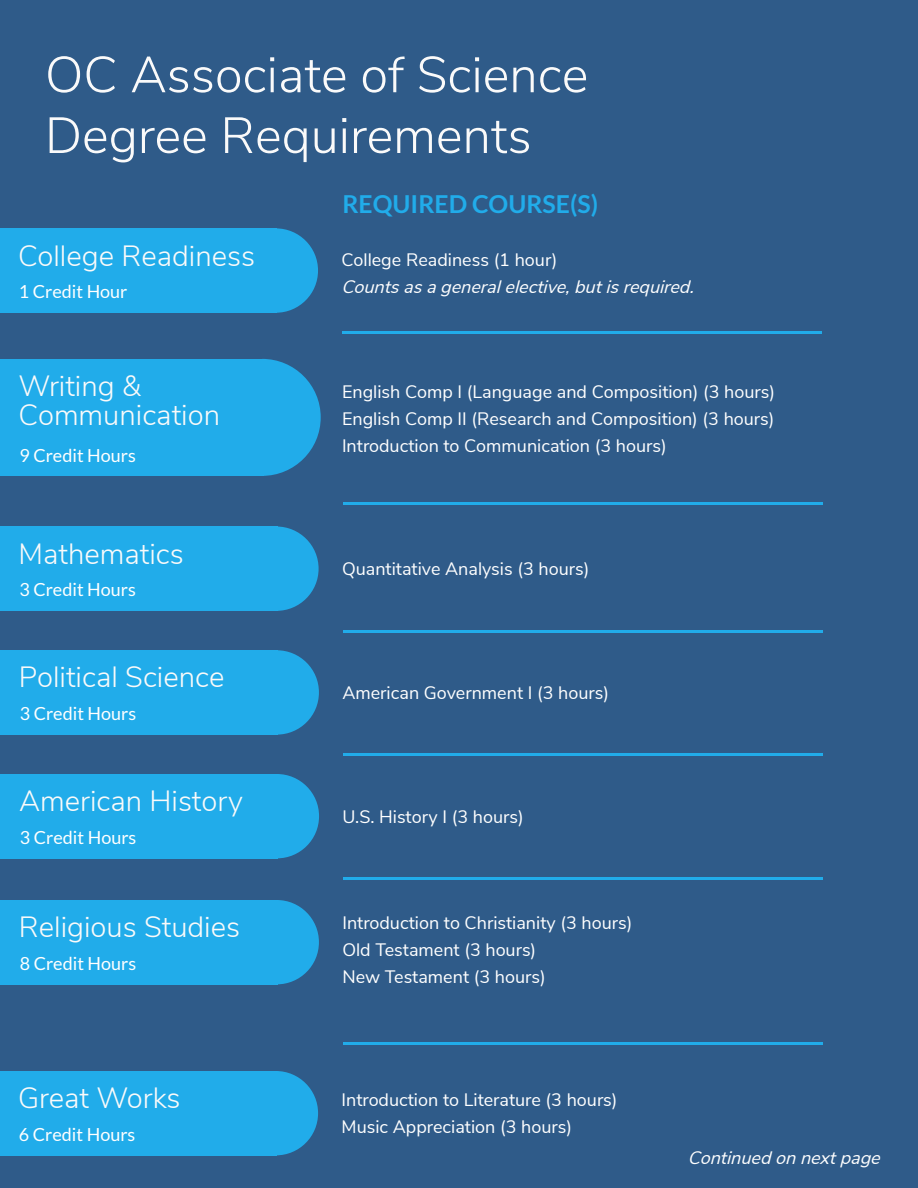
<style>
.page{position:relative;width:918px;height:1188px;background:#2f5b89}
.page>*{position:absolute;margin:0;border:0;box-sizing:border-box;transform-origin:0 0}
.t1{font:300 50.7px/60.8px "Nunito Sans";color:#fafafa}
.t2{font:300 29.25px/29.2px "Nunito Sans";color:#fafafa}
.t3{font:700 24.75px "Lato";color:#21acea}
.t4{font:18px/27px "Nunito Sans";color:#fff}
.t5{font:18px "Lato";color:#fff}
.t6{font:italic 18px "Nunito Sans";color:#fff}
</style>
<div class="page">
<div style="left:0;top:228px;width:274px;height:85px;background:#21acea"></div>
<hr style="left:273px;top:228px;width:4px;height:85px;background:#21acea">
<svg style="left:277px;top:228px;width:41px;height:85px"></svg>
<hr style="left:342px;top:332px;width:84px;height:2px;background:#21acea">
<hr style="left:426px;top:332px;width:83px;height:2px;background:#21acea">
<hr style="left:509px;top:332px;width:83px;height:2px;background:#21acea">
<hr style="left:592px;top:332px;width:84px;height:2px;background:#21acea">
<hr style="left:676px;top:332px;width:83px;height:2px;background:#21acea">
<hr style="left:759px;top:332px;width:63px;height:2px;background:#21acea">
<div style="left:0;top:359px;width:260px;height:117px;background:#21acea"></div>
<div style="left:258px;top:359px;width:6px;height:117px;background:#21acea"></div>
<svg style="left:264px;top:359px;width:57px;height:117px"></svg>
<hr style="left:343px;top:503px;width:83px;height:2px;background:#21acea">
<hr style="left:426px;top:503px;width:84px;height:2px;background:#21acea">
<hr style="left:510px;top:503px;width:83px;height:2px;background:#21acea">
<hr style="left:593px;top:503px;width:83px;height:2px;background:#21acea">
<hr style="left:676px;top:503px;width:83px;height:2px;background:#21acea">
<hr style="left:759px;top:503px;width:63px;height:2px;background:#21acea">
<div style="left:0;top:526px;width:275px;height:85px;background:#21acea"></div>
<hr style="left:273px;top:526px;width:4px;height:85px;background:#21acea">
<svg style="left:277px;top:526px;width:42px;height:85px"></svg>
<hr style="left:343px;top:630px;width:83px;height:2px;background:#21acea">
<hr style="left:426px;top:630px;width:84px;height:2px;background:#21acea">
<hr style="left:510px;top:630px;width:83px;height:2px;background:#21acea">
<hr style="left:593px;top:630px;width:83px;height:2px;background:#21acea">
<hr style="left:676px;top:630px;width:83px;height:2px;background:#21acea">
<hr style="left:759px;top:630px;width:63px;height:2px;background:#21acea">
<div style="left:0;top:650px;width:275px;height:85px;background:#21acea"></div>
<hr style="left:274px;top:650px;width:4px;height:85px;background:#21acea">
<svg style="left:278px;top:650px;width:41px;height:85px"></svg>
<hr style="left:343px;top:754px;width:84px;height:2px;background:#21acea">
<hr style="left:427px;top:754px;width:83px;height:2px;background:#21acea">
<hr style="left:510px;top:754px;width:83px;height:2px;background:#21acea">
<hr style="left:593px;top:754px;width:83px;height:2px;background:#21acea">
<hr style="left:676px;top:754px;width:84px;height:2px;background:#21acea">
<hr style="left:760px;top:754px;width:63px;height:2px;background:#21acea">
<div style="left:0;top:774px;width:275px;height:84px;background:#21acea"></div>
<hr style="left:274px;top:774px;width:4px;height:84px;background:#21acea">
<svg style="left:278px;top:774px;width:41px;height:84px"></svg>
<hr style="left:343px;top:878px;width:84px;height:2px;background:#21acea">
<hr style="left:427px;top:878px;width:83px;height:2px;background:#21acea">
<hr style="left:510px;top:878px;width:83px;height:2px;background:#21acea">
<hr style="left:593px;top:878px;width:84px;height:2px;background:#21acea">
<hr style="left:677px;top:878px;width:83px;height:2px;background:#21acea">
<hr style="left:760px;top:878px;width:63px;height:2px;background:#21acea">
<hr style="left:343px;top:1043px;width:84px;height:2px;background:#21acea">
<hr style="left:427px;top:1043px;width:83px;height:2px;background:#21acea">
<hr style="left:510px;top:1043px;width:83px;height:2px;background:#21acea">
<hr style="left:593px;top:1043px;width:83px;height:2px;background:#21acea">
<hr style="left:676px;top:1043px;width:84px;height:2px;background:#21acea">
<hr style="left:760px;top:1043px;width:63px;height:2px;background:#21acea">
<div style="left:0;top:900px;width:275px;height:84px;background:#21acea"></div>
<hr style="left:274px;top:900px;width:4px;height:84px;background:#21acea">
<svg style="left:278px;top:900px;width:41px;height:84px"></svg>
<div style="left:0;top:1071px;width:274px;height:84px;background:#21acea"></div>
<hr style="left:273px;top:1071px;width:4px;height:84px;background:#21acea">
<svg style="left:277px;top:1071px;width:41px;height:84px"></svg>
<h1 class="t1" style="left:45px;top:45px;width:545px">OC Associate of Science<br>Degree Requirements</h1>
<h2 class="t2" style="left:18px;top:241px;width:239px">College Readiness</h2>
<p class="t5" style="left:19px;top:280px;width:110px">1 Credit Hour</p>
<h2 class="t2" style="left:19px;top:372px;width:203px">Writing &amp;<br>Communication</h2>
<p class="t5" style="left:19px;top:445px;width:118px">9 Credit Hours</p>
<h2 class="t2" style="left:19px;top:539px;width:167px">Mathematics</h2>
<p class="t5" style="left:19px;top:578px;width:118px">3 Credit Hours</p>
<h2 class="t2" style="left:19px;top:663px;width:207px">Political Science</h2>
<p class="t5" style="left:20px;top:702px;width:118px">3 Credit Hours</p>
<h2 class="t2" style="left:19px;top:787px;width:226px">American History</h2>
<p class="t5" style="left:20px;top:826px;width:118px">3 Credit Hours</p>
<h2 class="t2" style="left:19px;top:913px;width:223px">Religious Studies</h2>
<p class="t5" style="left:20px;top:952px;width:118px">8 Credit Hours</p>
<h2 class="t2" style="left:18px;top:1084px;width:164px">Great Works</h2>
<p class="t5" style="left:19px;top:1123px;width:118px">6 Credit Hours</p>
<h3 class="t3" style="left:342px;top:188px;width:257px">REQUIRED COURSE(S)</h3>
<p class="t4" style="left:341px;top:246px;width:217px">College Readiness (1 hour)</p>
<p class="t6" style="left:341px;top:276px;width:359px">Counts as a general elective, but is required.</p>
<p class="t4" style="left:342px;top:379px;width:435px;text-align:justify">English Comp I (Language and Composition) (3 hours)<br>English Comp II (Research and Composition) (3 hours)<br>Introduction to Communication (3 hours)</p>
<p class="t4" style="left:342px;top:556px;width:249px">Quantitative Analysis (3 hours)</p>
<p class="t4" style="left:342px;top:679px;width:268px">American Government I (3 hours)</p>
<p class="t4" style="left:343px;top:803px;width:183px">U.S. History I (3 hours)</p>
<p class="t4" style="left:342px;top:910px;width:292px">Introduction to Christianity (3 hours)<br>Old Testament (3 hours)<br>New Testament (3 hours)</p>
<p class="t4" style="left:342px;top:1087px;width:278px">Introduction to Literature (3 hours)<br>Music Appreciation (3 hours)</p>
<p class="t6" style="left:688px;top:1148px;width:199px">Continued on next page</p>
</div>
